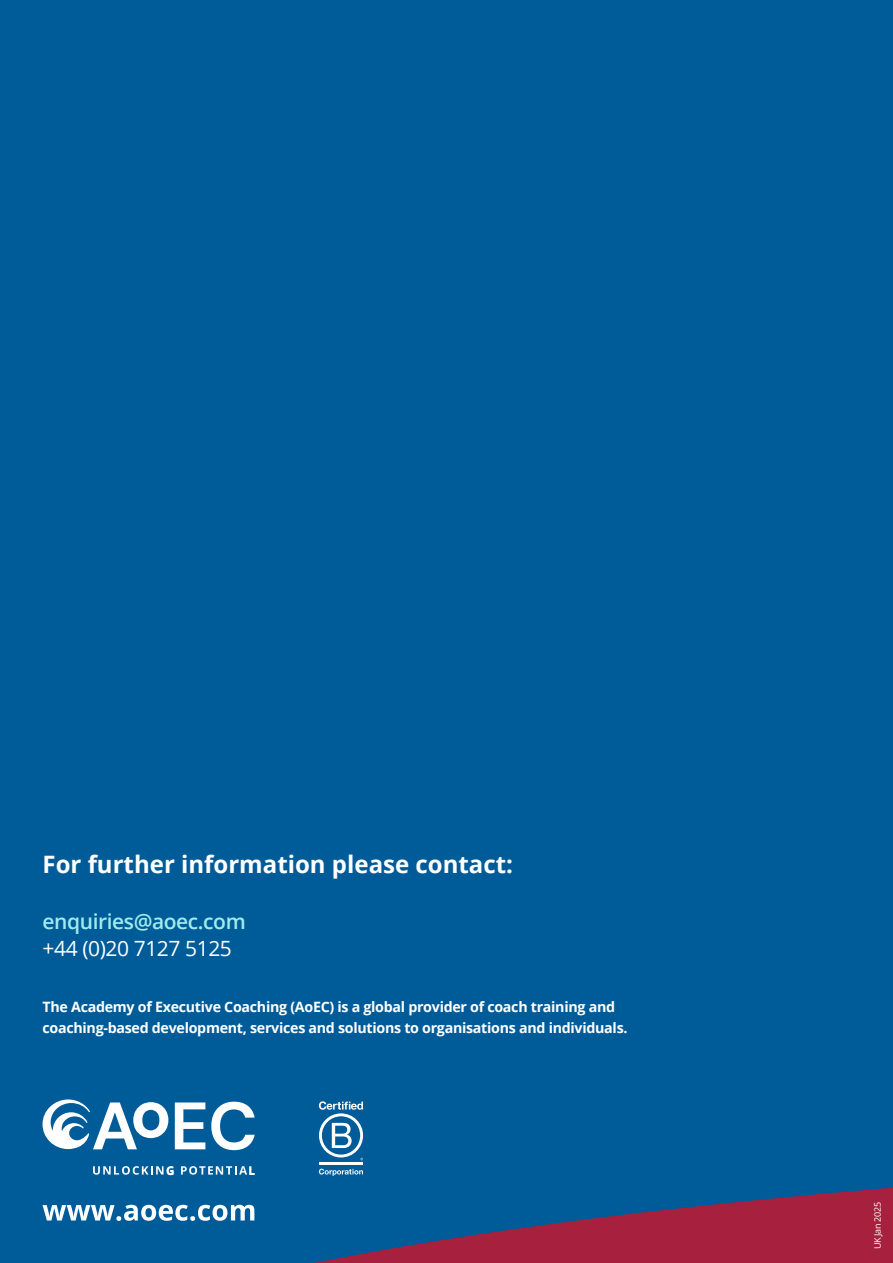
<style>
.page{position:relative;width:893px;height:1263px;background:#005c99}
.page>*{position:absolute;margin:0;border:0;box-sizing:border-box;transform-origin:0 0}
.t1{font:700 24px "Open Sans";color:#fff}
.t2{font:600 21px "Open Sans";letter-spacing:-.02em;color:#a2ebec}
.t3{font:21px "Open Sans";letter-spacing:-.02em;color:#fff}
.t4{font:700 14.25px/21px "Open Sans";letter-spacing:-.02em;color:#fff}
.t5{font:700 11.55px "Open Sans";color:#fff}
.t6{font:9px "Open Sans";letter-spacing:-.03em;color:#fff}
</style>
<div class="page">
<svg style="left:175px;top:1102px;width:30px;height:47px"></svg>
<svg style="left:211px;top:1102px;width:44px;height:48px"></svg>
<svg style="left:43px;top:1099px;width:125px;height:50px"></svg>
<svg style="left:93px;top:1166px;width:80px;height:9px"></svg>
<svg style="left:181px;top:1166px;width:74px;height:9px"></svg>
<svg style="left:43px;top:1205px;width:210px;height:16px"></svg>
<svg style="left:253px;top:1187px;width:640px;height:76px;fill:#a7203d"></svg>
<hr style="left:319px;top:1162px;width:44px;height:3px;background:#fff">
<svg style="left:319px;top:1101px;width:44px;height:59px"></svg>
<svg style="left:319px;top:1169px;width:44px;height:7px"></svg>
<h1 class="t1" style="left:43px;top:847px;width:472px">For further information please contact:</h1>
<h2 class="t2" style="left:43px;top:907px;width:205px">enquiries@aoec.com</h2>
<h2 class="t3" style="left:43px;top:934px;width:191px">+44 (0)20 7127 5125</h2>
<p class="t4" style="left:43px;top:996px;width:586px">The Academy of Executive Coaching (AoEC) is a global provider of coach training and coaching‑based development, services and solutions to organisations and individuals.</p>
<p class="t5" style="left:166px;top:1162px;width:10px">G</p>
<p class="t5" style="left:248px;top:1162px;width:8px">L</p>
<p class="t6" style="left:871px;top:1249px;width:49px;rotate:-90deg">UK Jan 2025</p>
</div>
